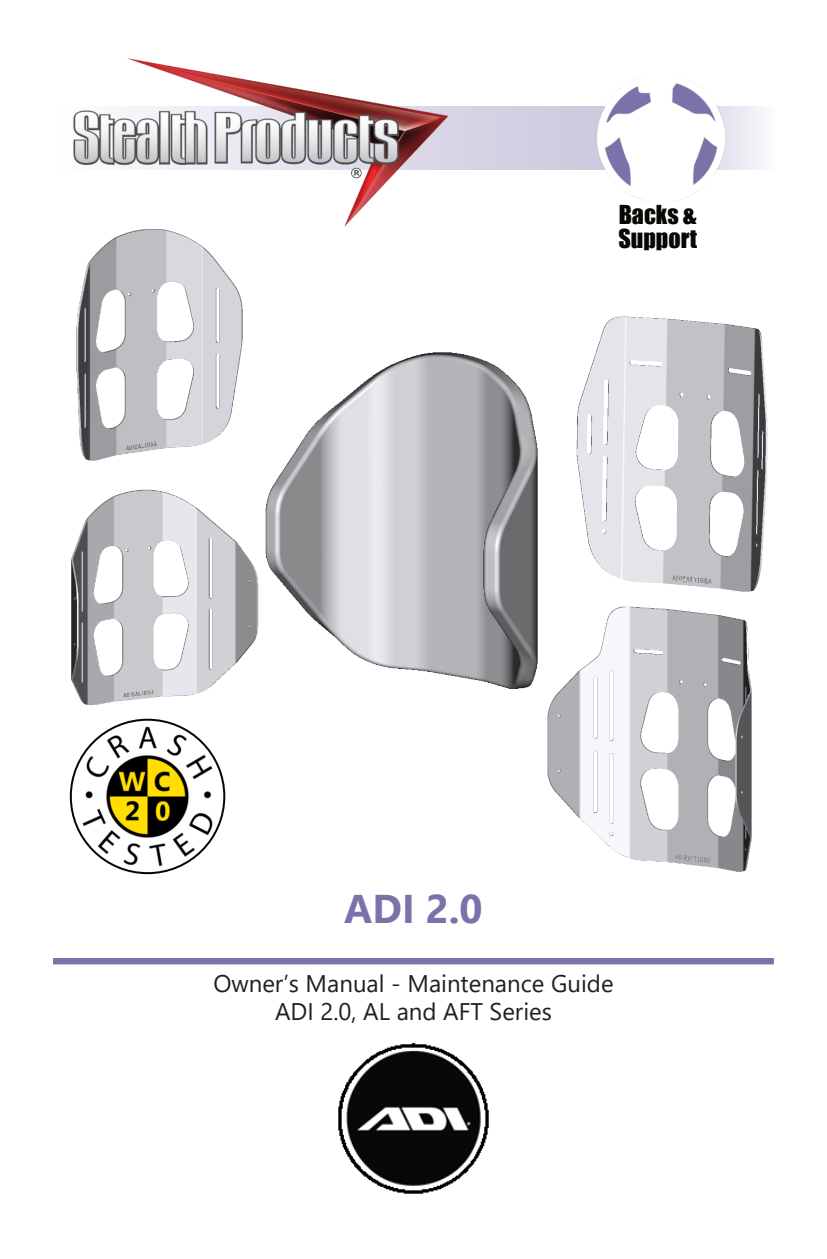
<style>
.page{position:relative;width:827px;height:1259px;background:#fff}
.page>*{position:absolute;margin:0;border:0;box-sizing:border-box;transform-origin:0 0}
.t1{font:700 40px "Segoe UI";color:#7c71a9}
.t2{font:24px/28px "Segoe UI";color:#231f20;text-align:center}
.t3{font:24px/24px "Impact";color:#080704}
</style>
<div class="page">
<svg style="left:452px;top:107px;width:308px;height:63px;background:#d8d4e5"></svg>
<img style="left:597px;top:77px;width:127px;height:125px">
<img style="left:73px;top:58px;width:379px;height:169px">
<div style="left:53px;top:957px;width:720px;height:7px;background:#7c71a9"></div>
<img style="left:338px;top:1043px;width:151px;height:151px">
<svg style="left:70px;top:719px;width:155px;height:154px"></svg>
<img style="left:547px;top:629px;width:205px;height:243px">
<img style="left:71px;top:494px;width:183px;height:225px">
<img style="left:73px;top:196px;width:185px;height:298px">
<img style="left:576px;top:316px;width:192px;height:313px">
<img style="left:254px;top:345px;width:304px;height:356px">
<p class="t3" style="left:618px;top:204px;width:80px">Backs &amp;<br>Support</p>
<h1 class="t1" style="left:344px;top:893px;width:140px">ADI 2.0</h1>
<p class="t2" style="left:213px;top:971px;width:401px">Owner’s Manual - Maintenance Guide<br>ADI 2.0, AL and AFT Series</p>
</div>
